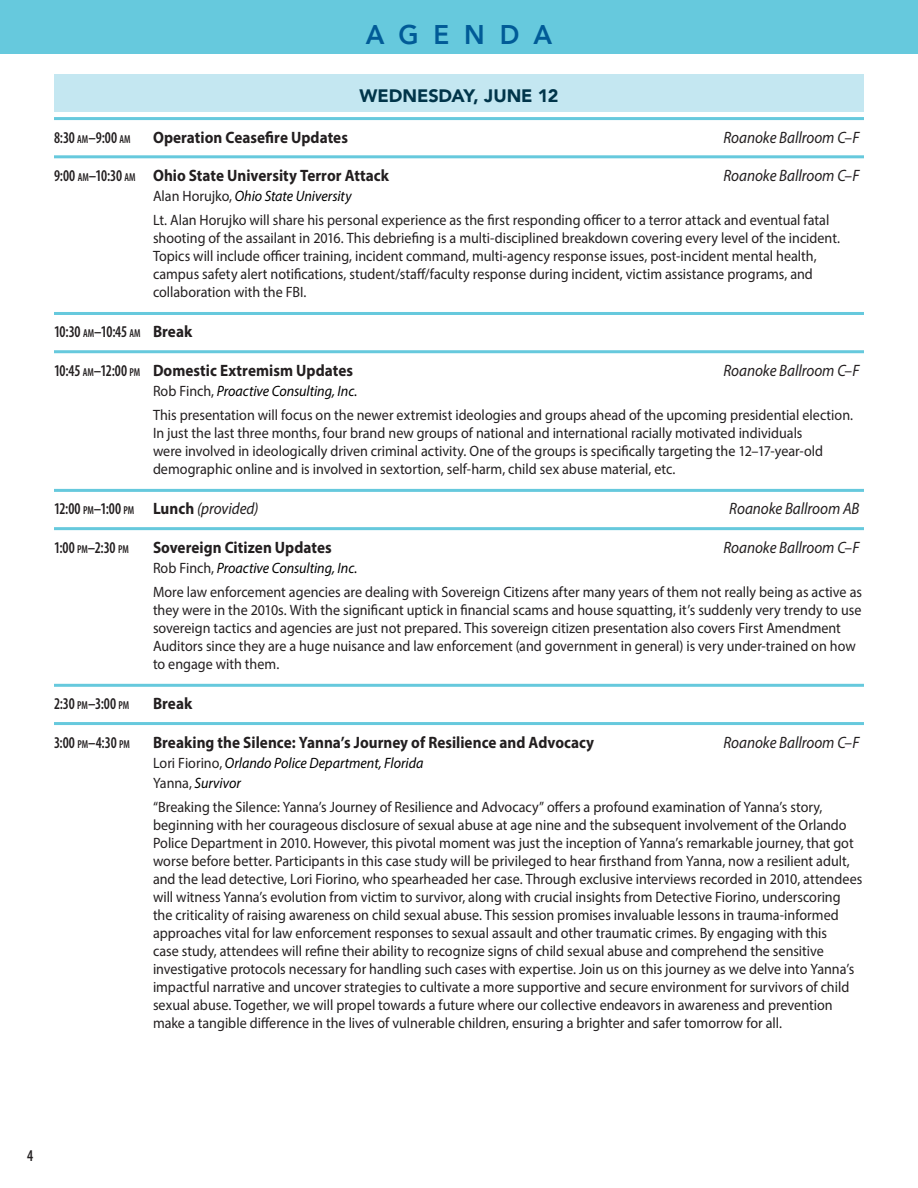
<style>
.page{position:relative;width:918px;height:1188px;background:#fff}
.page>*{position:absolute;margin:0;border:0;box-sizing:border-box;transform-origin:0 0}
.t1{font:800 27px "Avenir";letter-spacing:.575em;color:#015b97;scale:.96 1}
.t2{font:900 18px "Avenir";color:#01354a}
.t3{font:700 16.5px "Myriad Pro";color:#231f20;scale:.92 1}
.t4{font:italic 16.5px "Myriad Pro";letter-spacing:-.005em;color:#231f20;scale:.92 1}
.t5{font:600 condensed 16.5px "Myriad Pro";letter-spacing:-.015em;color:#231f20;scale:.9 1}
.t6{font:15px/18px "Myriad Pro";color:#231f20;scale:.94 1}
.t7{font:italic 15px/20.1px "Myriad Pro";color:#000;scale:.94 1}
.s1{font-size:11.55px}
.s2{font-weight:600;font-stretch:condensed}
.s3{font-weight:600;font-stretch:condensed;font-size:11.55px}
.s4{font-style:italic;color:#000}
.s5{font-weight:700;font-stretch:normal}
.s6{font-weight:400;font-style:italic;font-stretch:normal}
.s7{font-style:normal;color:#231f20}
</style>
<div class="page">
<div style="left:0;top:0;width:918px;height:54px;background:#66c9dd"></div>
<div style="left:54px;top:74px;width:810px;height:38px;background:#c4e7f1"></div>
<hr style="left:54px;top:117px;width:810px;height:3px;background:#66c9dd">
<hr style="left:54px;top:155px;width:810px;height:3px;background:#66c9dd">
<hr style="left:54px;top:312px;width:810px;height:3px;background:#66c9dd">
<hr style="left:54px;top:350px;width:810px;height:3px;background:#66c9dd">
<hr style="left:54px;top:489px;width:810px;height:3px;background:#66c9dd">
<hr style="left:54px;top:527px;width:810px;height:3px;background:#66c9dd">
<hr style="left:54px;top:684px;width:810px;height:3px;background:#66c9dd">
<hr style="left:54px;top:722px;width:810px;height:3px;background:#66c9dd">
<h1 class="t1" style="left:366px;top:13px;width:196px">AGENDA</h1>
<p class="t2" style="left:360px;top:80px;width:200px">WEDNESDAY, JUNE 12</p>
<p class="t5" style="left:54px;top:128px;width:87px">8:30 <span class="s1">AM</span>–9:00 <span class="s1">AM</span></p>
<p class="t3" style="left:153px;top:126px;width:213px">Operation Ceasefire Updates</p>
<p class="t4" style="left:723px;top:127px;width:149px">Roanoke Ballroom C–F</p>
<p class="t3" style="left:54px;top:165px;width:366px"><span class="s2">9:00</span> <span class="s3">AM</span><span class="s2">–10:30</span> <span class="s3">AM</span> Ohio State University Terror Attack</p>
<p class="t4" style="left:723px;top:165px;width:149px">Roanoke Ballroom C–F</p>
<p class="t6" style="left:153px;top:184px;width:721px;line-height:24px">Alan Horujko, <span class="s4">Ohio State University<br></span>Lt. Alan Horujko will share his personal experience as the first responding officer to a terror attack and eventual fatal</p>
<p class="t6" style="left:153px;top:229px;width:732px">shooting of the assailant in 2016. This debriefing is a multi-disciplined breakdown covering every level of the incident.<br>Topics will include officer training, incident command, multi-agency response issues, post-incident mental health, campus safety alert notifications, student/staff/faculty response during incident, victim assistance programs, and collaboration with the FBI.</p>
<p class="t5" style="left:54px;top:323px;width:155px">10:30 <span class="s1">AM</span>–10:45 <span class="s1">AM</span> <span class="s5">Break</span></p>
<p class="t3" style="left:54px;top:359px;width:327px"><span class="s2">10:45</span> <span class="s3">AM</span><span class="s2">–12:00</span> <span class="s3">PM</span> Domestic Extremism Updates</p>
<p class="t4" style="left:723px;top:360px;width:149px">Roanoke Ballroom C–F</p>
<p class="t6" style="left:153px;top:379px;width:746px;line-height:24px">Rob Finch, <span class="s4">Proactive Consulting, Inc.<br></span>This presentation will focus on the newer extremist ideologies and groups ahead of the upcoming presidential election.</p>
<p class="t6" style="left:153px;top:424px;width:715px">In just the last three months, four brand new groups of national and international racially motivated individuals were involved in ideologically driven criminal activity. One of the groups is specifically targeting the 12–17-year-old demographic online and is involved in sextortion, self-harm, child sex abuse material, etc.</p>
<p class="t5" style="left:54px;top:500px;width:229px">12:00 <span class="s1">PM</span>–1:00 <span class="s1">PM</span> <span class="s5">Lunch</span> <span class="s6">(provided)</span></p>
<p class="t4" style="left:729px;top:499px;width:143px">Roanoke Ballroom AB</p>
<p class="t5" style="left:54px;top:538px;width:85px">1:00 <span class="s1">PM</span>–2:30 <span class="s1">PM</span></p>
<p class="t3" style="left:153px;top:536px;width:196px">Sovereign Citizen Updates</p>
<p class="t4" style="left:723px;top:537px;width:149px">Roanoke Ballroom C–F</p>
<p class="t6" style="left:153px;top:556px;width:756px;line-height:24px">Rob Finch, <span class="s4">Proactive Consulting, Inc.<br></span>More law enforcement agencies are dealing with Sovereign Citizens after many years of them not really being as active as</p>
<p class="t6" style="left:153px;top:601px;width:755px">they were in the 2010s. With the significant uptick in financial scams and house squatting, it’s suddenly very trendy to use sovereign tactics and agencies are just not prepared. This sovereign citizen presentation also covers First Amendment Auditors since they are a huge nuisance and law enforcement (and government in general) is very under-trained on how to engage with them.</p>
<p class="t5" style="left:54px;top:695px;width:85px">2:30 <span class="s1">PM</span>–3:00 <span class="s1">PM</span></p>
<p class="t3" style="left:153px;top:693px;width:44px">Break</p>
<p class="t5" style="left:54px;top:733px;width:86px">3:00 <span class="s1">PM</span>–4:30 <span class="s1">PM</span></p>
<p class="t3" style="left:153px;top:731px;width:481px">Breaking the Silence: Yanna’s Journey of Resilience and Advocacy</p>
<p class="t4" style="left:723px;top:732px;width:149px">Roanoke Ballroom C–F</p>
<p class="t7" style="left:153px;top:752px;width:289px"><span class="s7">Lori Fiorino,</span> Orlando Police Department, Florida<br><span class="s7">Yanna,</span> Survivor</p>
<p class="t6" style="left:153px;top:798px;width:756px">“Breaking the Silence: Yanna’s Journey of Resilience and Advocacy” offers a profound examination of Yanna’s story, beginning with her courageous disclosure of sexual abuse at age nine and the subsequent involvement of the Orlando Police Department in 2010. However, this pivotal moment was just the inception of Yanna’s remarkable journey, that got worse before better. Participants in this case study will be privileged to hear firsthand from Yanna, now a resilient adult, and the lead detective, Lori Fiorino, who spearheaded her case. Through exclusive interviews recorded in 2010, attendees will witness Yanna’s evolution from victim to survivor, along with crucial insights from Detective Fiorino, underscoring the criticality of raising awareness on child sexual abuse. This session promises invaluable lessons in trauma-informed approaches vital for law enforcement responses to sexual assault and other traumatic crimes. By engaging with this<br>case study, attendees will refine their ability to recognize signs of child sexual abuse and comprehend the sensitive investigative protocols necessary for handling such cases with expertise. Join us on this journey as we delve into Yanna’s impactful narrative and uncover strategies to cultivate a more supportive and secure environment for survivors of child sexual abuse. Together, we will propel towards a future where our collective endeavors in awareness and prevention make a tangible difference in the lives of vulnerable children, ensuring a brighter and safer tomorrow for all.</p>
<p class="t5" style="left:27px;top:1147px;width:8px">4</p>
</div>
